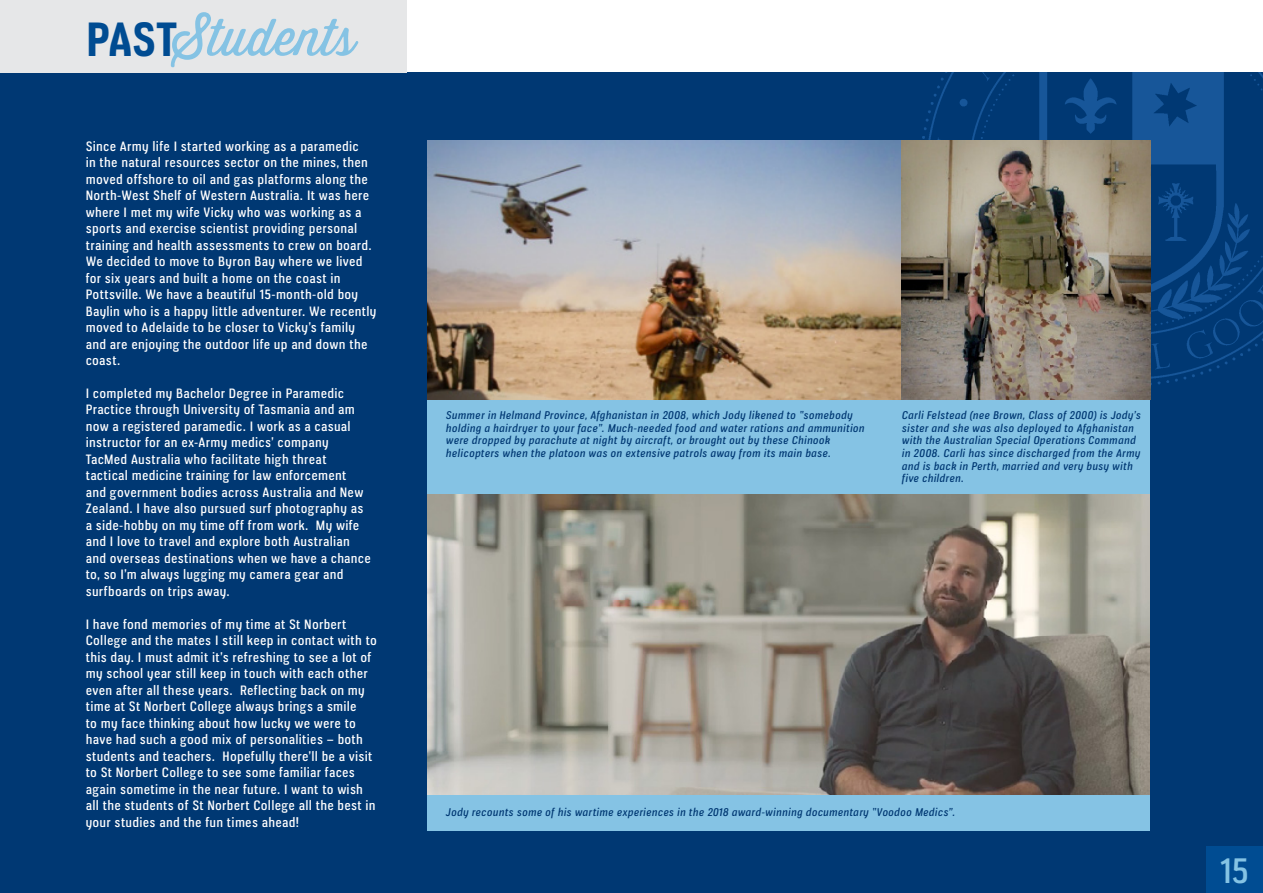
<style>
.page{position:relative;width:1263px;height:893px;background:#fff}
.page>*{position:absolute;margin:0;border:0;box-sizing:border-box;transform-origin:0 0}
.t1{font:50.7px "Thirsty Soft";color:#85c3e4}
.t2{font:700 45.15px "Veriox Rg";color:#004c92}
.t3{font:33.15px "Veriox Rg";color:#85c3e4}
.t4{font:12.75px/16.5px "Veriox Rg";letter-spacing:.02em;color:#fff}
.t5{font:italic 10.5px/12.6px "Veriox Rg";letter-spacing:.025em;color:#003873}
</style>
<div class="page">
<div style="left:0;top:72px;width:1263px;height:821px;background:#003873"></div>
<img style="left:427px;top:494px;width:723px;height:301px">
<img style="left:922px;top:72px;width:341px;height:322px">
<div style="left:0;top:0;width:406px;height:72px;background:#e6e7e8"></div>
<div style="left:427px;top:400px;width:723px;height:94px;background:#85c3e4"></div>
<div style="left:427px;top:795px;width:723px;height:36px;background:#85c3e4"></div>
<div style="left:1206px;top:847px;width:57px;height:46px;background:#004c92"></div>
<img style="left:427px;top:140px;width:723px;height:260px">
<p class="t1" style="left:173px;top:1px;width:184px">Students</p>
<p class="t2" style="left:86px;top:13px;width:93px">PAST</p>
<p class="t4" style="left:86px;top:137px;width:292px">Since Army life I started working as a paramedic<br>in the natural resources sector on the mines, then moved offshore to oil and gas platforms along the North-West Shelf of Western Australia. It was here where I met my wife Vicky who was working as a sports and exercise scientist providing personal training and health assessments to crew on board.<br>We decided to move to Byron Bay where we lived for six years and built a home on the coast in Pottsville. We have a beautiful 15-month-old boy Baylin who is a happy little adventurer. We recently moved to Adelaide to be closer to Vicky’s family and are enjoying the outdoor life up and down the coast.</p>
<p class="t4" style="left:86px;top:385px;width:287px">I completed my Bachelor Degree in Paramedic Practice through University of Tasmania and am now a registered paramedic. I work as a casual instructor for an ex-Army medics’ company TacMed Australia who facilitate high threat tactical medicine training for law enforcement<br>and government bodies across Australia and New Zealand. I have also pursued surf photography as a side-hobby on my time off from work. My wife and I love to travel and explore both Australian and overseas destinations when we have a chance to, so I’m always lugging my camera gear and surfboards on trips away.</p>
<p class="t4" style="left:86px;top:616px;width:293px">I have fond memories of my time at St Norbert College and the mates I still keep in contact with to this day. I must admit it’s refreshing to see a lot of my school year still keep in touch with each other even after all these years. Reflecting back on my time at St Norbert College always brings a smile<br>to my face thinking about how lucky we were to have had such a good mix of personalities – both students and teachers. Hopefully there’ll be a visit to St Norbert College to see some familiar faces again sometime in the near future. I want to wish all the students of St Norbert College all the best in your studies and the fun times ahead!</p>
<p class="t5" style="left:446px;top:409px;width:420px">Summer in Helmand Province, Afghanistan in 2008, which Jody likened to “somebody holding a hairdryer to your face”. Much-needed food and water rations and ammunition were dropped by parachute at night by aircraft, or brought out by these Chinook helicopters when the platoon was on extensive patrols away from its main base.</p>
<p class="t5" style="left:901px;top:409px;width:241px">Carli Felstead (nee Brown, Class of 2000) is Jody’s sister and she was also deployed to Afghanistan with the Australian Special Operations Command in 2008. Carli has since discharged from the Army and is back in Perth, married and very busy with five children.</p>
<p class="t5" style="left:446px;top:806px;width:511px">Jody recounts some of his wartime experiences in the 2018 award-winning documentary “Voodoo Medics”.</p>
<p class="t3" style="left:1220px;top:851px;width:30px">15</p>
</div>
